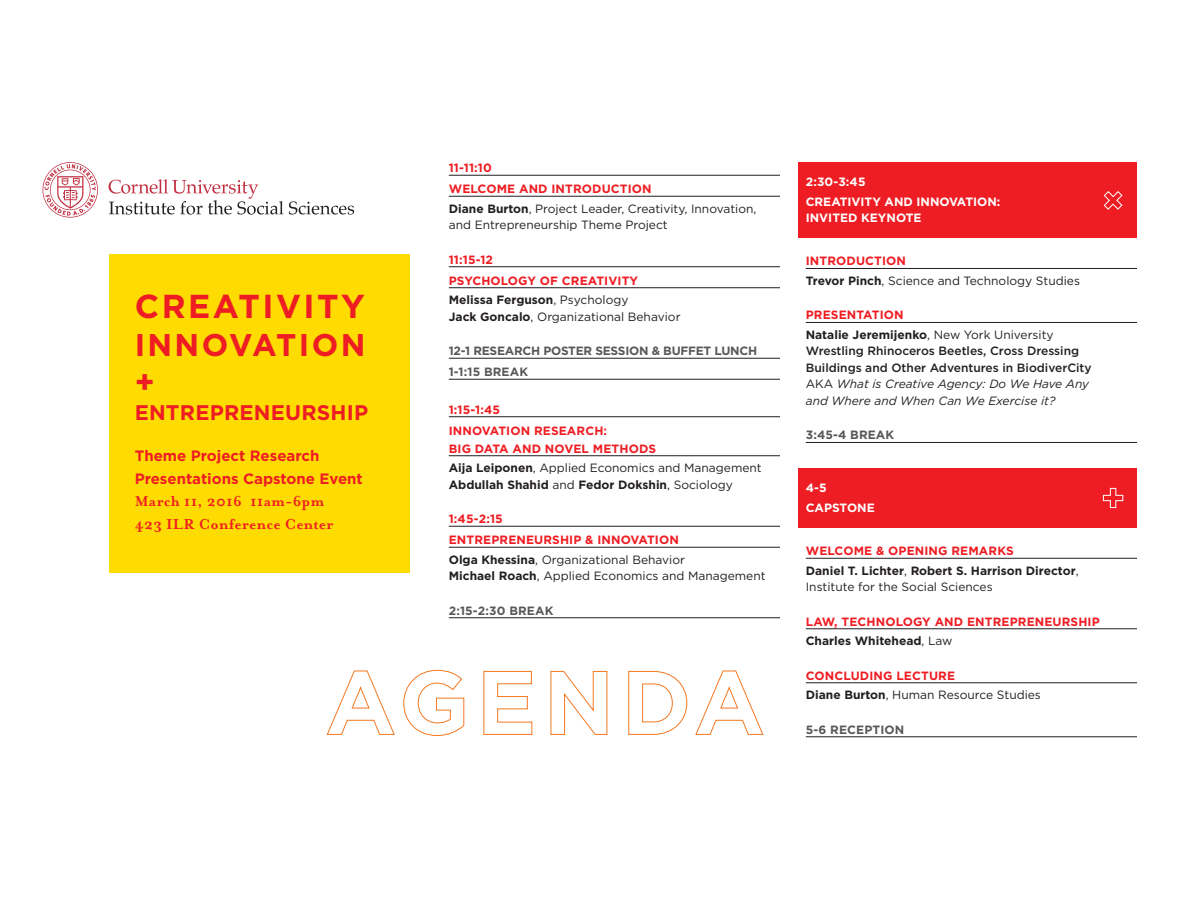
<style>
.page{position:relative;width:1188px;height:918px;background:#fff}
.page>*{position:absolute;margin:0;border:0;box-sizing:border-box;transform-origin:0 0}
.t1{font:700 33.15px "Gotham";letter-spacing:.075em;color:#ee1d23}
.t2{font:700 31.35px "Gotham";letter-spacing:.075em;color:#ee1d23}
.t3{font:700 21.15px "Gotham";letter-spacing:.01em;color:#ee1d23}
.t4{font:700 16.5px "Mrs Eaves";letter-spacing:.01em;color:#ee1d23}
.t5{font:700 15px/22.5px "Gotham";color:#ee1d23}
.agenta_text{font:12px/16.5px "Gotham";color:#231f20}
.time_3{font:700 12px/18px "Gotham";letter-spacing:.01em;color:#ee1d23}
.agenta_text-2{font:700 12px/16.5px "Gotham";color:#231f20}
.agenta_text-3{font:500 12px/16.5px "Gotham";color:#231f20}
.agenta_text-4{font:italic 12px/16.5px "Gotham";color:#231f20}
.time_3-2{font:700 12px "Gotham";letter-spacing:-.02em;color:#57585a}
.red_call_out_text{font:700 12px/16.5px "Gotham";color:#fff}
.time_3-3{font:700 12px "Gotham";letter-spacing:.01em;color:#57585a}
.white_call_out{font:700 12px "Gotham";color:#fff}
.s1{font-weight:700}
.s2{font-weight:400}
.s3{font-style:normal}
</style>
<div class="page">
<div style="left:110px;top:254px;width:300px;height:319px;background:#ffdc01"></div>
<svg style="left:109px;top:179px;width:245px;height:36px"></svg>
<svg style="left:42px;top:162px;width:56px;height:56px"></svg>
<hr style="left:449px;top:175px;width:331px;height:1px;background:#231f20">
<hr style="left:449px;top:196px;width:331px;height:1px;background:#231f20">
<hr style="left:449px;top:266px;width:331px;height:1px;background:#231f20">
<hr style="left:449px;top:287px;width:331px;height:1px;background:#231f20">
<hr style="left:449px;top:358px;width:331px;height:1px;background:#231f20">
<hr style="left:449px;top:379px;width:331px;height:1px;background:#231f20">
<hr style="left:449px;top:416px;width:331px;height:1px;background:#231f20">
<hr style="left:449px;top:455px;width:331px;height:1px;background:#231f20">
<hr style="left:449px;top:526px;width:331px;height:1px;background:#231f20">
<hr style="left:449px;top:547px;width:331px;height:1px;background:#231f20">
<hr style="left:449px;top:617px;width:331px;height:1px;background:#231f20">
<div style="left:798px;top:162px;width:339px;height:76px;background:#ee1d23"></div>
<hr style="left:806px;top:268px;width:331px;height:1px;background:#231f20">
<hr style="left:806px;top:322px;width:331px;height:1px;background:#231f20">
<hr style="left:806px;top:442px;width:331px;height:1px;background:#231f20">
<div style="left:798px;top:468px;width:339px;height:60px;background:#ee1d23"></div>
<hr style="left:806px;top:558px;width:331px;height:1px;background:#231f20">
<hr style="left:806px;top:629px;width:331px;height:1px;background:#231f20">
<hr style="left:806px;top:683px;width:331px;height:1px;background:#231f20">
<hr style="left:806px;top:737px;width:331px;height:1px;background:#231f20">
<svg style="left:326px;top:670px;width:69px;height:65px"></svg>
<svg style="left:403px;top:670px;width:62px;height:66px"></svg>
<svg style="left:483px;top:671px;width:50px;height:64px"></svg>
<svg style="left:550px;top:671px;width:58px;height:64px"></svg>
<svg style="left:628px;top:671px;width:60px;height:64px"></svg>
<svg style="left:695px;top:670px;width:69px;height:65px"></svg>
<svg style="left:1103px;top:488px;width:21px;height:20px"></svg>
<svg style="left:1103px;top:191px;width:20px;height:19px"></svg>
<p class="t1" style="left:135px;top:287px;width:232px">CREATIVITY</p>
<p class="t2" style="left:135px;top:327px;width:232px">INNOVATION</p>
<p class="t2" style="left:135px;top:364px;width:22px">+</p>
<p class="t3" style="left:135px;top:401px;width:235px">ENTREPRENEURSHIP</p>
<p class="t5" style="left:135px;top:445px;width:230px">Theme Project Research<br>Presentations Capstone Event</p>
<p class="t4" style="left:135px;top:492px;width:191px">March 11, 2016 11am-6pm</p>
<p class="t4" style="left:135px;top:515px;width:200px">423 ILR Conference Center</p>
<p class="time_3" style="left:449px;top:158px;width:45px">11-11:10</p>
<p class="time_3" style="left:449px;top:179px;width:204px">WELCOME AND INTRODUCTION</p>
<p class="agenta_text" style="left:449px;top:200px;width:309px"><span class="s1">Diane Burton</span>, Project Leader, Creativity, Innovation, and Entrepreneurship Theme Project</p>
<p class="time_3" style="left:449px;top:250px;width:46px">11:15-12</p>
<p class="time_3" style="left:449px;top:271px;width:191px">PSYCHOLOGY OF CREATIVITY</p>
<p class="agenta_text-2" style="left:449px;top:291px;width:181px">Melissa Ferguson<span class="s2">, Psychology</span></p>
<p class="agenta_text" style="left:449px;top:308px;width:233px"><span class="s1">Jack Goncalo</span>, Organizational Behavior</p>
<p class="time_3-2" style="left:449px;top:344px;width:310px">12-1 RESEARCH POSTER SESSION &amp; BUFFET LUNCH</p>
<p class="time_3-2" style="left:449px;top:365px;width:81px">1-1:15 BREAK</p>
<p class="time_3" style="left:449px;top:400px;width:53px">1:15-1:45</p>
<p class="time_3" style="left:449px;top:421px;width:209px">INNOVATION RESEARCH:<br>BIG DATA AND NOVEL METHODS</p>
<p class="agenta_text" style="left:449px;top:459px;width:314px"><span class="s1">Aija Leiponen</span>, Applied Economics and Management</p>
<p class="agenta_text-2" style="left:449px;top:476px;width:286px">Abdullah Shahid <span class="s2">and</span> Fedor Dokshin<span class="s2">, Sociology</span></p>
<p class="time_3" style="left:449px;top:509px;width:55px">1:45-2:15</p>
<p class="time_3" style="left:449px;top:530px;width:232px">ENTREPRENEURSHIP &amp; INNOVATION</p>
<p class="agenta_text" style="left:449px;top:551px;width:238px"><span class="s1">Olga Khessina</span>, Organizational Behavior</p>
<p class="agenta_text" style="left:449px;top:567px;width:318px"><span class="s1">Michael Roach</span>, Applied Economics and Management</p>
<p class="time_3-3" style="left:449px;top:603px;width:106px">2:15-2:30 BREAK</p>
<p class="white_call_out" style="left:806px;top:175px;width:61px">2:30-3:45</p>
<p class="red_call_out_text" style="left:806px;top:193px;width:196px">CREATIVITY AND INNOVATION:<br>INVITED KEYNOTE</p>
<p class="time_3" style="left:806px;top:252px;width:102px">INTRODUCTION</p>
<p class="agenta_text" style="left:806px;top:272px;width:276px"><span class="s1">Trevor Pinch</span>, Science and Technology Studies</p>
<p class="time_3" style="left:806px;top:306px;width:99px">PRESENTATION</p>
<p class="agenta_text-2" style="left:806px;top:326px;width:249px">Natalie Jeremijenko<span class="s2">, New York University</span></p>
<p class="agenta_text-3" style="left:806px;top:342px;width:287px">Wrestling Rhinoceros Beetles, Cross Dressing<br>Buildings and Other Adventures in BiodiverCity</p>
<p class="agenta_text-4" style="left:806px;top:376px;width:285px"><span class="s3">AKA</span> What is Creative Agency: Do We Have Any and Where and When Can We Exercise it?</p>
<p class="time_3-2" style="left:806px;top:428px;width:90px">3:45-4 BREAK</p>
<p class="white_call_out" style="left:806px;top:481px;width:22px">4-5</p>
<p class="red_call_out_text" style="left:806px;top:499px;width:70px">CAPSTONE</p>
<p class="time_3" style="left:806px;top:542px;width:210px">WELCOME &amp; OPENING REMARKS</p>
<p class="agenta_text-2" style="left:806px;top:562px;width:274px">Daniel T. Lichter<span class="s2">,</span> Robert S. Harrison Director<span class="s2">,<br>Institute for the Social Sciences</span></p>
<p class="time_3" style="left:806px;top:612px;width:295px">LAW, TECHNOLOGY AND ENTREPRENEURSHIP</p>
<p class="agenta_text-2" style="left:806px;top:632px;width:148px">Charles Whitehead<span class="s2">, Law</span></p>
<p class="time_3" style="left:806px;top:666px;width:151px">CONCLUDING LECTURE</p>
<p class="agenta_text" style="left:806px;top:686px;width:237px"><span class="s1">Diane Burton</span>, Human Resource Studies</p>
<p class="time_3-3" style="left:806px;top:722px;width:100px">5-6 RECEPTION</p>
</div>
